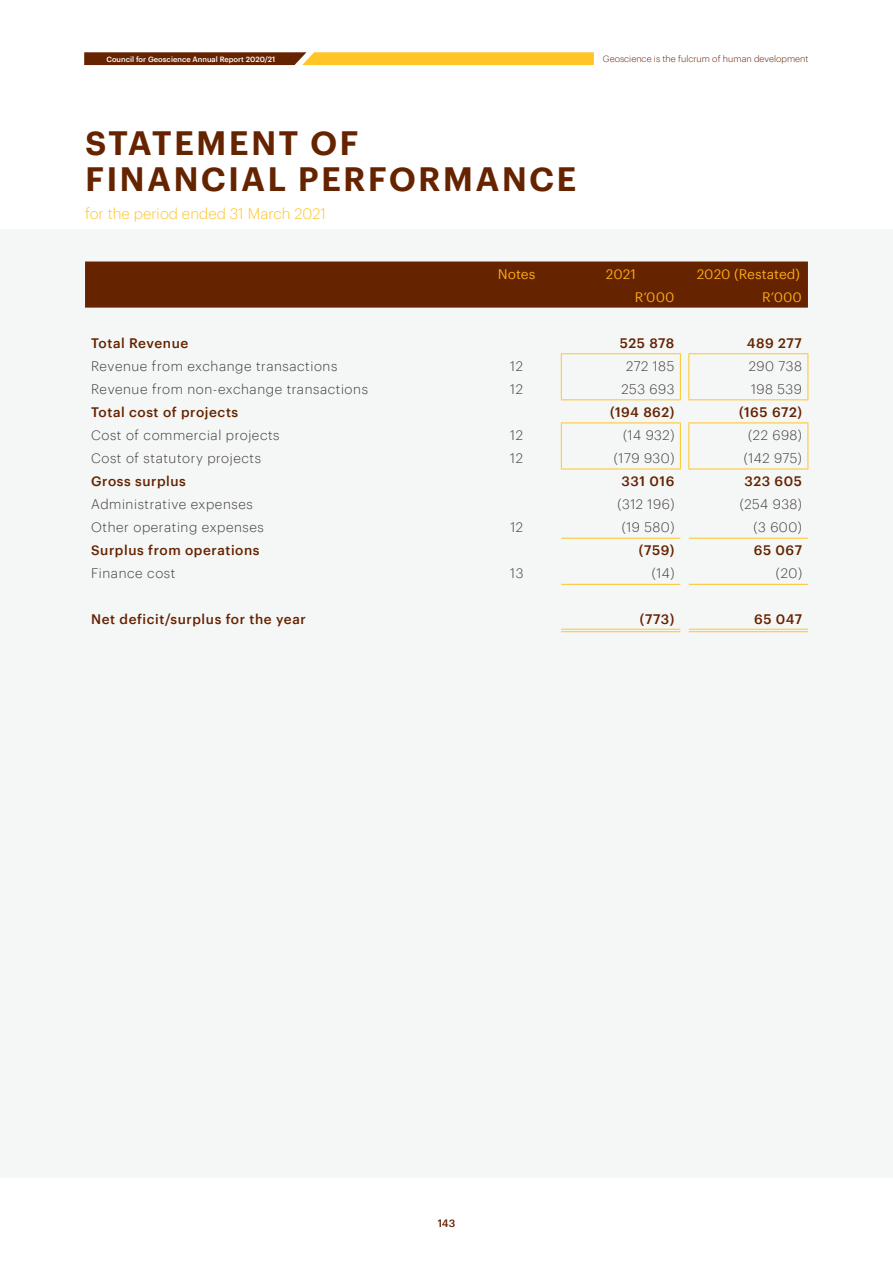
<style>
.page{position:relative;width:893px;height:1263px;background:#fff}
.page>*{position:absolute;margin:0;border:0;box-sizing:border-box;transform-origin:0 0}
.t1{font:600 33px/36px "Graphik";letter-spacing:.065em;color:#652300}
.t2{font:300 15px "Graphik";color:#ffc425}
.t3{font:300 13.5px "Graphik";letter-spacing:.04em;color:#413e3d}
.t4{font:500 13.5px "Graphik";letter-spacing:.04em;color:#652300}
.t5{font:13.5px "Graphik";color:#fbab18}
.t6{font:500 10.5px "Graphik";color:#652300}
.t7{font:300 9px "Graphik";color:#652300}
.t8{font:500 7.5px "Graphik";color:#fff}
</style>
<div class="page">
<svg style="left:84px;top:52px;width:510px;height:13px;background:#bf831e"></svg>
<div style="left:0;top:230px;width:893px;height:948px;background:#f5f6f6"></div>
<div style="left:85px;top:261px;width:723px;height:47px;background:#652300"></div>
<hr style="left:561px;top:353px;width:120px;height:1px;background:#ffc425">
<svg style="left:561px;top:354px;width:1px;height:45px"></svg>
<svg style="left:680px;top:354px;width:1px;height:45px"></svg>
<hr style="left:561px;top:399px;width:120px;height:1px;background:#ffc425">
<hr style="left:688px;top:353px;width:120px;height:1px;background:#ffc425">
<svg style="left:688px;top:354px;width:1px;height:45px"></svg>
<svg style="left:807px;top:354px;width:1px;height:45px"></svg>
<hr style="left:688px;top:399px;width:120px;height:1px;background:#ffc425">
<hr style="left:561px;top:423px;width:120px;height:1px;background:#ffc425">
<svg style="left:561px;top:423px;width:1px;height:46px"></svg>
<svg style="left:680px;top:423px;width:1px;height:46px"></svg>
<hr style="left:561px;top:469px;width:120px;height:1px;background:#ffc425">
<hr style="left:688px;top:423px;width:120px;height:1px;background:#ffc425">
<svg style="left:688px;top:423px;width:1px;height:46px"></svg>
<svg style="left:807px;top:423px;width:1px;height:46px"></svg>
<hr style="left:688px;top:469px;width:120px;height:1px;background:#ffc425">
<hr style="left:561px;top:538px;width:119px;height:1px;background:#ffc425">
<hr style="left:561px;top:584px;width:119px;height:1px;background:#ffc425">
<hr style="left:689px;top:538px;width:119px;height:1px;background:#ffc425">
<hr style="left:689px;top:584px;width:119px;height:1px;background:#ffc425">
<hr style="left:561px;top:629px;width:119px;height:1px;background:#ffc425">
<hr style="left:561px;top:631px;width:119px;height:1px;background:#ffc425">
<hr style="left:689px;top:629px;width:119px;height:1px;background:#ffc425">
<hr style="left:689px;top:631px;width:119px;height:1px;background:#ffc425">
<p class="t8" style="left:106px;top:54px;width:170px">Council for Geoscience Annual Report 2020/21</p>
<p class="t7" style="left:603px;top:52px;width:207px">Geoscience is the fulcrum of human development</p>
<h1 class="t1" style="left:85px;top:122px;width:493px">STATEMENT OF<br>FINANCIAL PERFORMANCE</h1>
<p class="t2" style="left:85px;top:202px;width:243px">for the period ended 31 March 2021</p>
<p class="t5" style="left:498px;top:264px;width:39px">Notes</p>
<p class="t5" style="left:606px;top:264px;width:32px">2021</p>
<p class="t5" style="left:697px;top:264px;width:105px">2020 (Restated)</p>
<p class="t5" style="left:635px;top:287px;width:41px">R’000</p>
<p class="t5" style="left:762px;top:287px;width:41px">R’000</p>
<p class="t4" style="left:91px;top:333px;width:99px">Total Revenue</p>
<p class="t4" style="left:620px;top:333px;width:56px">525 878</p>
<p class="t4" style="left:747px;top:333px;width:56px">489 277</p>
<p class="t3" style="left:91px;top:356px;width:248px">Revenue from exchange transactions</p>
<p class="t3" style="left:510px;top:356px;width:14px">12</p>
<p class="t3" style="left:626px;top:356px;width:50px">272 185</p>
<p class="t3" style="left:749px;top:356px;width:55px">290 738</p>
<p class="t3" style="left:91px;top:379px;width:278px">Revenue from non-exchange transactions</p>
<p class="t3" style="left:510px;top:379px;width:14px">12</p>
<p class="t3" style="left:621px;top:379px;width:55px">253 693</p>
<p class="t3" style="left:751px;top:379px;width:52px">198 539</p>
<p class="t4" style="left:91px;top:402px;width:149px">Total cost of projects</p>
<p class="t4" style="left:610px;top:402px;width:66px">(194 862)</p>
<p class="t4" style="left:739px;top:402px;width:65px">(165 672)</p>
<p class="t3" style="left:91px;top:425px;width:190px">Cost of commercial projects</p>
<p class="t3" style="left:510px;top:425px;width:14px">12</p>
<p class="t3" style="left:623px;top:425px;width:53px">(14 932)</p>
<p class="t3" style="left:748px;top:425px;width:55px">(22 698)</p>
<p class="t3" style="left:91px;top:448px;width:171px">Cost of statutory projects</p>
<p class="t3" style="left:510px;top:448px;width:14px">12</p>
<p class="t3" style="left:614px;top:448px;width:62px">(179 930)</p>
<p class="t3" style="left:744px;top:448px;width:60px">(142 975)</p>
<p class="t4" style="left:91px;top:471px;width:96px">Gross surplus</p>
<p class="t4" style="left:622px;top:471px;width:54px">331 016</p>
<p class="t4" style="left:744px;top:471px;width:59px">323 605</p>
<p class="t3" style="left:91px;top:494px;width:163px">Administrative expenses</p>
<p class="t3" style="left:617px;top:494px;width:58px">(312 196)</p>
<p class="t3" style="left:740px;top:494px;width:64px">(254 938)</p>
<p class="t3" style="left:91px;top:517px;width:174px">Other operating expenses</p>
<p class="t3" style="left:510px;top:517px;width:14px">12</p>
<p class="t3" style="left:622px;top:517px;width:54px">(19 580)</p>
<p class="t3" style="left:753px;top:517px;width:50px">(3 600)</p>
<p class="t4" style="left:91px;top:540px;width:170px">Surplus from operations</p>
<p class="t4" style="left:639px;top:540px;width:37px">(759)</p>
<p class="t4" style="left:754px;top:540px;width:50px">65 067</p>
<p class="t3" style="left:91px;top:564px;width:86px">Finance cost</p>
<p class="t3" style="left:510px;top:564px;width:15px">13</p>
<p class="t3" style="left:652px;top:564px;width:24px">(14)</p>
<p class="t3" style="left:776px;top:564px;width:28px">(20)</p>
<p class="t4" style="left:91px;top:609px;width:216px">Net deficit/surplus for the year</p>
<p class="t4" style="left:640px;top:609px;width:36px">(773)</p>
<p class="t4" style="left:754px;top:609px;width:49px">65 047</p>
<p class="t6" style="left:438px;top:1215px;width:19px">143</p>
</div>
